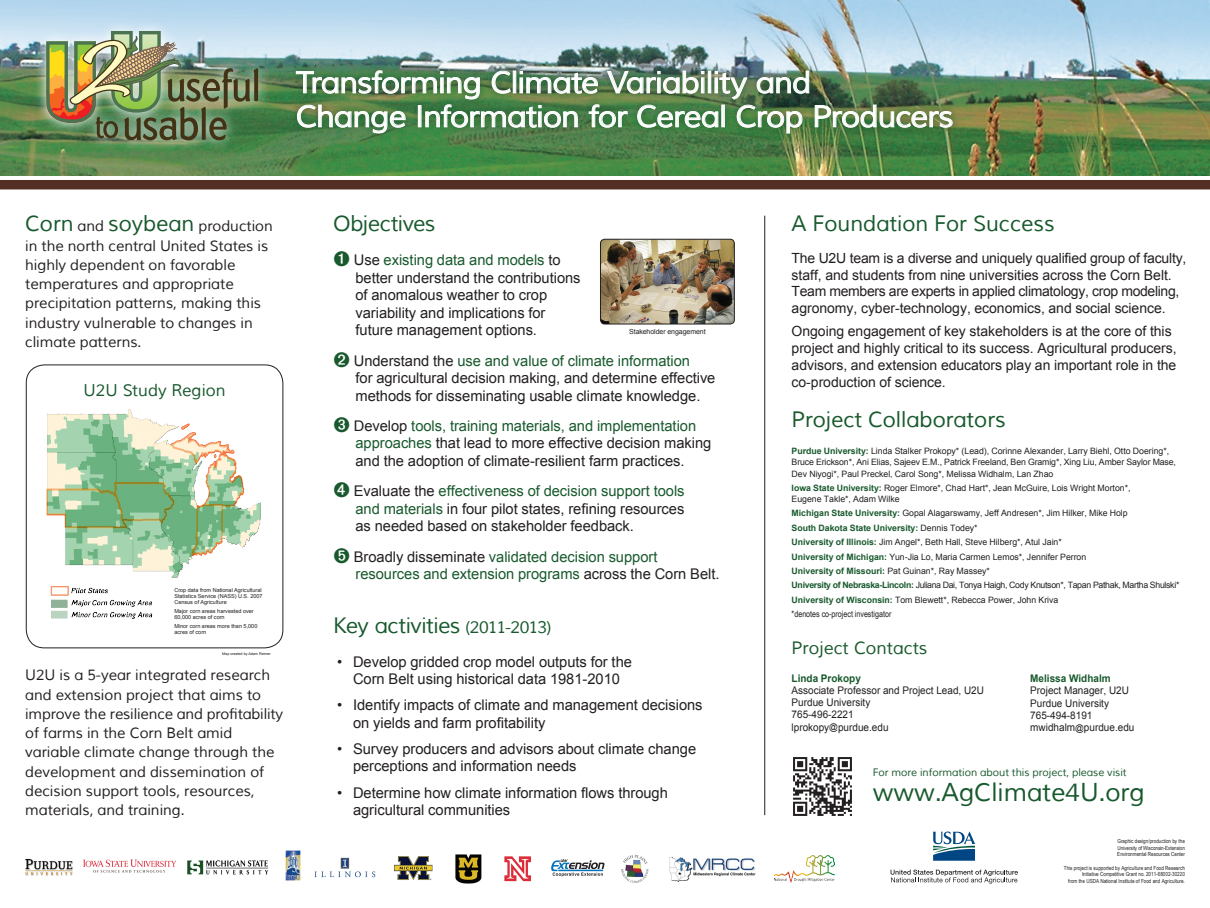
<style>
.page{position:relative;width:1210px;height:908px;background:#fff}
.page>*{position:absolute;margin:0;border:0;box-sizing:border-box;transform-origin:0 0}
.t1{font:29.92px/33.9px "Muli";letter-spacing:-.025em;color:#fff;scale:1.05 1}
.t2{font:25.2px "Muli";letter-spacing:-.005em;color:#18592d}
.t3{font:21.7px "Muli";letter-spacing:-.005em;color:#18592d}
.t4{font:21.7px "Muli";letter-spacing:-.025em;color:#18592d}
.t5{font:17.5px "Muli";color:#18592d}
.t6{font:16.52px "Muli";color:#18592d}
.t7{font:14.7px/17.5px "Arial";letter-spacing:-.005em;color:#231f20}
.t8{font:14.7px/19.2px "Muli";letter-spacing:-.005em;color:#231f20}
.t9{font:14.7px/17.5px "Arial";letter-spacing:-.005em;color:#18592d}
.t10{font:14px/16.8px "Arial";letter-spacing:-.005em;color:#231f20}
.t11{font:10.5px/12.2px "Arial";color:#231f20;scale:.95 1}
.t12{font:10.5px "Muli";letter-spacing:-.005em;color:#18592d}
.t13{font:700 10.5px "Arial";color:#18592d;scale:.95 1}
.t14{font:8.75px/14.3px "Arial";letter-spacing:-.005em;color:#231f20}
.t15{font:8.75px "Arial Narrow";color:#231f20}
.t16{font:7px "Arial";letter-spacing:-.01em;color:#231f20}
.t17{font:5.6px/6.6px "Arial Narrow";color:#231f20;text-align:justify}
.t18{font:5.53px/6.1px "Arial";color:#231f20}
.t19{font:3.67px "Arial";color:#231f20}
.s1{font-size:21.7px;color:#18592d}
.s2{color:#18592d}
.s3{color:#231f20}
.s4{font-size:16.8px}
.s5{font-weight:700;color:#18592d}
.s6{font-size:9.1px}
</style>
<div class="page">
<img style="left:0;top:0;width:1210px;height:175px">
<svg style="left:34px;top:19px;width:236px;height:133px;background:#87ad96"></svg>
<img style="left:46px;top:31px;width:212px;height:109px">
<img style="left:25px;top:858px;width:48px;height:17px">
<img style="left:83px;top:859px;width:93px;height:14px">
<img style="left:187px;top:860px;width:82px;height:13px">
<img style="left:285px;top:850px;width:16px;height:30px">
<img style="left:315px;top:857px;width:61px;height:21px">
<img style="left:455px;top:854px;width:27px;height:29px">
<img style="left:394px;top:856px;width:38px;height:23px">
<img style="left:504px;top:856px;width:27px;height:25px">
<svg style="left:551px;top:859px;width:54px;height:17px"></svg>
<img style="left:621px;top:854px;width:28px;height:28px">
<img style="left:669px;top:856px;width:87px;height:25px">
<img style="left:774px;top:855px;width:60px;height:26px">
<img style="left:288px;top:62px;width:672px;height:79px">
<img style="left:296px;top:63px;width:656px;height:70px">
<div style="left:0;top:180px;width:1209px;height:9px;background:#542f26"></div>
<img style="left:600px;top:239px;width:134px;height:85px">
<div style="left:600px;top:239px;width:135px;height:85px;border:1px solid #231f20;border-radius:4px"></div>
<div style="left:26px;top:364px;width:257px;height:284px;border:1px solid #231f20;border-radius:18px"></div>
<img style="left:46px;top:409px;width:215px;height:210px">
<hr style="left:764px;top:215px;width:1px;height:599px;background:#231f20">
<svg style="left:933px;top:831px;width:42px;height:29px"></svg>
<svg style="left:890px;top:869px;width:128px;height:14px"></svg>
<img style="left:793px;top:757px;width:59px;height:59px">
<h1 class="t1" style="left:296px;top:66px;width:628px">Transforming Climate Variability and<br>Change Information for Cereal Crop Producers</h1>
<p class="t8" style="left:25px;top:217px;width:249px"><span class="s1">Corn</span> and <span class="s1">soybean</span> production in the north central United States is highly dependent on favorable temperatures and appropriate precipitation patterns, making this industry vulnerable to changes in climate patterns.</p>
<p class="t6" style="left:84px;top:380px;width:143px">U2U Study Region</p>
<p class="t18" style="left:174px;top:586px;width:90px">Crop data from National Agricultural<br>Statistics Service (NASS) U.S. 2007<br>Census of Agriculture</p>
<p class="t18" style="left:174px;top:607px;width:81px">Major corn areas harvested over<br>60,000 acres of corn</p>
<p class="t18" style="left:174px;top:622px;width:85px">Minor corn areas more than 5,000 acres of corn</p>
<p class="t19" style="left:222px;top:651px;width:50px">Map created by Adam Reimer</p>
<p class="t8" style="left:25px;top:665px;width:260px">U2U is a 5-year integrated research and extension project that aims to improve the resilience and profitability of farms in the Corn Belt amid variable climate change through the development and dissemination of decision support tools, resources, materials, and training.</p>
<h3 class="t4" style="left:333px;top:210px;width:104px">Objectives</h3>
<p class="t7" style="left:354px;top:251px;width:228px">Use <span class="s2">existing data and models</span> to better understand the contributions of anomalous weather to crop variability and implications for future management options.</p>
<p class="t7" style="left:354px;top:351px;width:363px">Understand the <span class="s2">use and value of climate information<br></span>for agricultural decision making, and determine effective methods for disseminating usable climate knowledge.</p>
<p class="t7" style="left:355px;top:417px;width:357px;text-indent:-22px"><span class="s2">✓</span> Develop <span class="s2">tools, training materials, and implementation approaches</span> that lead to more effective decision making and the adoption of climate-resilient farm practices.</p>
<p class="t7" style="left:355px;top:482px;width:330px;text-align:justify;text-indent:-22px"><span class="s2">✔</span> Evaluate the <span class="s2">effectiveness of decision support tools and materials</span> in four pilot states, refining resources as needed based on stakeholder feedback.</p>
<p class="t9" style="left:354px;top:547px;width:367px"><span class="s3">Broadly disseminate</span> validated decision support resources and extension programs <span class="s3">across the Corn Belt.</span></p>
<p class="t16" style="left:629px;top:326px;width:78px">Stakeholder engagement</p>
<h3 class="t4" style="left:333px;top:612px;width:220px">Key activities <span class="s4">(2011-2013)</span></h3>
<p class="t7" style="left:337px;top:652px;width:296px;text-align:center">• Develop gridded crop model outputs for the<br>Corn Belt using historical data 1981-2010</p>
<p class="t7" style="left:353px;top:696px;width:351px;text-indent:-16px">• Identify impacts of climate and management decisions on yields and farm profitability</p>
<p class="t7" style="left:353px;top:739px;width:345px;text-indent:-16px">• Survey producers and advisors about climate change perceptions and information needs</p>
<p class="t7" style="left:353px;top:783px;width:316px;text-indent:-16px">• Determine how climate information flows through agricultural communities</p>
<h3 class="t3" style="left:791px;top:210px;width:265px">A Foundation For Success</h3>
<p class="t10" style="left:791px;top:249px;width:396px">The U2U team is a diverse and uniquely qualified group of faculty, staff, and students from nine universities across the Corn Belt.<br>Team members are experts in applied climatology, crop modeling, agronomy, cyber-technology, economics, and social science.</p>
<p class="t10" style="left:791px;top:323px;width:386px">Ongoing engagement of key stakeholders is at the core of this project and highly critical to its success. Agricultural producers, advisors, and extension educators play an important role in the co-production of science.</p>
<h3 class="t3" style="left:791px;top:406px;width:216px">Project Collaborators</h3>
<p class="t14" style="left:791px;top:445px;width:386px;line-height:11.2px"><span class="s5">Purdue University:</span> Linda Stalker Prokopy* (Lead), Corinne Alexander, Larry Biehl, Otto Doering*,<br>Bruce Erickson*, Ani Elias, Sajeev E.M., Patrick Freeland, Ben Gramig*, Xing Liu, Amber Saylor Mase,<br>Dev Niyogi*, Paul Preckel, Carol Song*, Melissa Widhalm, Lan Zhao</p>
<p class="t14" style="left:791px;top:482px;width:340px;line-height:11.2px"><span class="s5">Iowa State University:</span> Roger Elmore*, Chad Hart*, Jean McGuire, Lois Wright Morton*,<br>Eugene Takle*, Adam Wilke</p>
<p class="t14" style="left:791px;top:506px;width:389px"><span class="s5">Michigan State University:</span> Gopal Alagarswamy, Jeff Andresen*, Jim Hilker, Mike Holp<br><span class="s5">South Dakota State University:</span> Dennis Todey*<br><span class="s5">University of Illinois:</span> Jim Angel*, Beth Hall, Steve Hilberg*, Atul Jain*<br><span class="s5">University of Michigan:</span> Yun-Jia Lo, Maria Carmen Lemos*, Jennifer Perron<br><span class="s5">University of Missouri:</span> Pat Guinan*, Ray Massey*<br><span class="s5">University of Nebraska-Lincoln:</span> Juliana Dai, Tonya Haigh, Cody Knutson*, Tapan Pathak, Martha Shulski* <span class="s5">University of Wisconsin:</span> Tom Blewett*, Rebecca Power, John Kriva</p>
<p class="t15" style="left:791px;top:607px;width:101px">*denotes co-project investigator</p>
<p class="t5" style="left:791px;top:636px;width:137px">Project Contacts</p>
<p class="t13" style="left:791px;top:670px;width:74px">Linda Prokopy</p>
<p class="t11" style="left:791px;top:684px;width:204px">Associate Professor and Project Lead, U2U<br>Purdue University<br>765-496-2221<br>lprokopy<span class="s6">@</span>purdue.edu</p>
<p class="t13" style="left:1030px;top:671px;width:86px">Melissa Widhalm</p>
<p class="t11" style="left:1030px;top:684px;width:111px">Project Manager, U2U<br>Purdue University<br>765-494-8191 mwidhalm<span class="s6">@</span>purdue.edu</p>
<p class="t12" style="left:872px;top:765px;width:255px">For more information about this project, please visit</p>
<h2 class="t2" style="left:872px;top:776px;width:274px">www.AgClimate4U.org</h2>
<p class="t17" style="left:1117px;top:837px;width:69px">Graphic design/production by the University of Wisconsin-Extension Environmental Resources Center</p>
<p class="t17" style="left:1064px;top:863px;width:122px;text-align:right">This project is supported by Agriculture and Food Research<br>Initiative Competitive Grant no. 2011-68002-30220<br>from the USDA National Institute of Food and Agriculture.</p>
</div>
